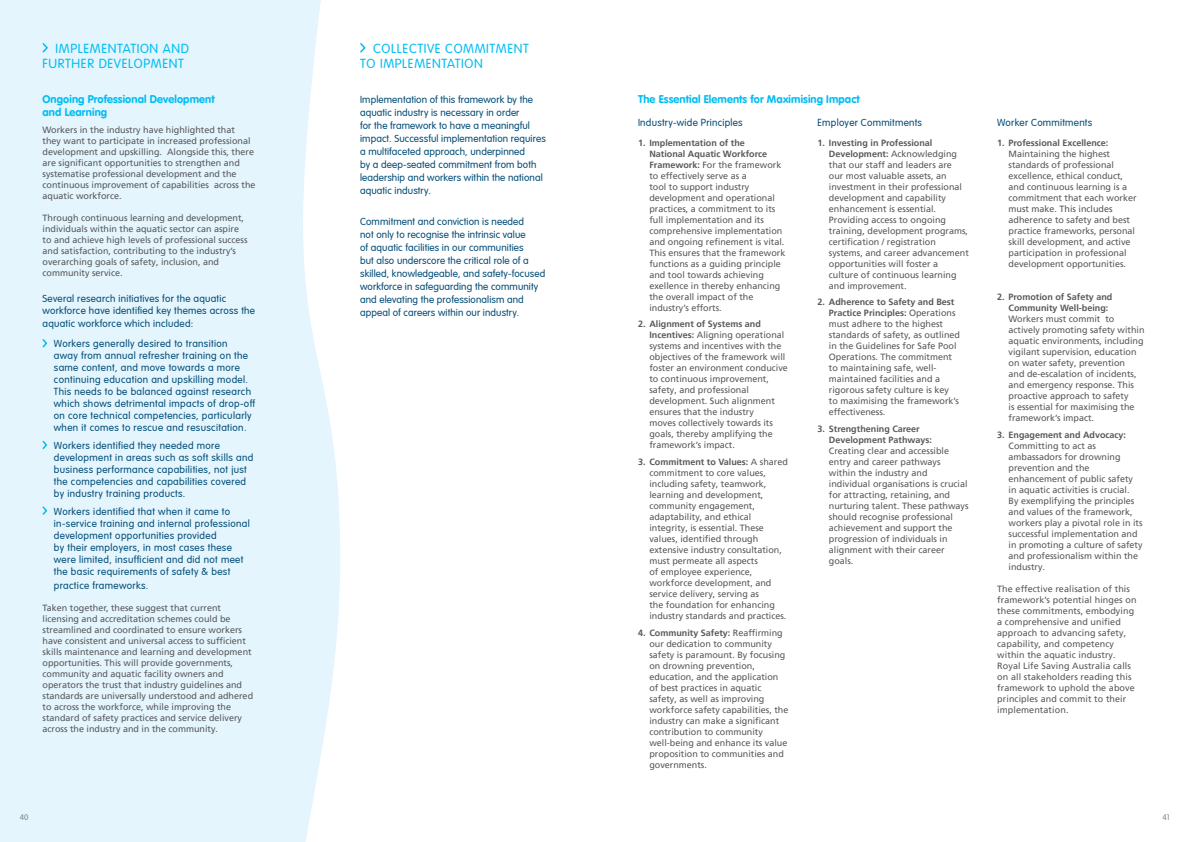
<style>
.page{position:relative;width:1191px;height:842px;background:#fff}
.page>*{position:absolute;margin:0;border:0;box-sizing:border-box;transform-origin:0 0}
.t1{font:300 13px/15px "VAG Rounded Std";letter-spacing:.05em;color:#00bdf2}
.t2{font:700 11px/13px "VAG Rounded LT Pro";letter-spacing:.01em;color:#00bdf2}
.t3{font:300 10px/12px "VAG Rounded LT Pro";letter-spacing:.025em;color:#004b76}
.t4{font:9px/11px "Frutiger LT Pro";color:#58595b}
.t5{font:700 9px/11px "Frutiger LT Pro";color:#58595b}
.t6{font:300 8px "VAG Rounded Std";color:#808285}
.s1{font-weight:700}
</style>
<div class="page">
<div style="left:0;top:0;width:340px;height:842px;background:#e4f5fd"></div>
<svg style="left:41px;top:338px;width:7px;height:11px"></svg>
<svg style="left:41px;top:439px;width:7px;height:11px"></svg>
<svg style="left:41px;top:505px;width:7px;height:11px"></svg>
<svg style="left:41px;top:42px;width:8px;height:12px"></svg>
<svg style="left:360px;top:43px;width:6px;height:10px"></svg>
<h1 class="t1" style="left:43px;top:41px;width:148px;text-indent:13px">IMPLEMENTATION AND<br>FURTHER DEVELOPMENT</h1>
<h1 class="t1" style="left:360px;top:41px;width:170px;text-indent:13px">COLLECTIVE COMMITMENT<br>TO IMPLEMENTATION</h1>
<p class="t2" style="left:43px;top:93px;width:174px">Ongoing Professional Development and Learning</p>
<p class="t4" style="left:43px;top:125px;width:215px">Workers in the industry have highlighted that<br>they want to participate in increased professional development and upskilling. Alongside this, there are significant opportunities to strengthen and systematise professional development and the continuous improvement of capabilities across the aquatic workforce.</p>
<p class="t4" style="left:43px;top:213px;width:207px">Through continuous learning and development, individuals within the aquatic sector can aspire to and achieve high levels of professional success and satisfaction, contributing to the industry’s overarching goals of safety, inclusion, and community service.</p>
<p class="t3" style="left:43px;top:293px;width:214px">Several research initiatives for the aquatic workforce have identified key themes across the</p>
<p class="t3" style="left:54px;top:313px;width:175px;line-height:20.5px;text-indent:-11px">aquatic workforce which included:<br>Workers generally desired to transition</p>
<p class="t3" style="left:54px;top:350px;width:203px">away from annual refresher training on the same content, and move towards a more continuing education and upskilling model.<br>This needs to be balanced against research which shows detrimental impacts of drop-off on core technical competencies, particularly when it comes to rescue and resuscitation.</p>
<p class="t3" style="left:54px;top:440px;width:201px">Workers identified they needed more development in areas such as soft skills and business performance capabilities, not just the competencies and capabilities covered by industry training products.</p>
<p class="t3" style="left:54px;top:506px;width:197px">Workers identified that when it came to in-service training and internal professional development opportunities provided<br>by their employers, in most cases these were limited, insufficient and did not meet the basic requirements of safety &amp; best</p>
<p class="t3" style="left:54px;top:580px;width:96px">practice frameworks.</p>
<p class="t4" style="left:43px;top:602px;width:212px">Taken together, these suggest that current licensing and accreditation schemes could be streamlined and coordinated to ensure workers have consistent and universal access to sufficient skills maintenance and learning and development opportunities. This will provide governments, community and aquatic facility owners and operators the trust that industry guidelines and standards are universally understood and adhered to across the workforce, while improving the standard of safety practices and service delivery across the industry and in the community.</p>
<p class="t3" style="left:360px;top:93px;width:187px;line-height:13px">Implementation of this framework by the aquatic industry is necessary in order<br>for the framework to have a meaningful impact. Successful implementation requires a multifaceted approach, underpinned<br>by a deep-seated commitment from both leadership and workers within the national aquatic industry.</p>
<p class="t3" style="left:360px;top:216px;width:187px;line-height:13px">Commitment and conviction is needed<br>not only to recognise the intrinsic value<br>of aquatic facilities in our communities<br>but also underscore the critical role of a skilled, knowledgeable, and safety-focused workforce in safeguarding the community and elevating the professionalism and appeal of careers within our industry.</p>
<p class="t2" style="left:638px;top:93px;width:223px">The Essential Elements for Maximising Impact</p>
<p class="t3" style="left:638px;top:117px;width:106px">Industry-wide Principles</p>
<p class="t4" style="left:649px;top:137px;width:138px;text-indent:-11px"><span class="s1">1. Implementation of the<br>National Aquatic Workforce<br>Framework:</span> For the framework to effectively serve as a<br>tool to support industry development and operational practices, a commitment to its full implementation and its comprehensive implementation and ongoing refinement is vital.<br>This ensures that the framework functions as a guiding principle and tool towards achieving exellence in thereby enhancing the overall impact of the industry’s efforts.</p>
<p class="t4" style="left:649px;top:319px;width:140px;text-indent:-11px"><span class="s1">2. Alignment of Systems and<br>Incentives:</span> Aligning operational systems and incentives with the objectives of the framework will foster an environment conducive to continuous improvement, safety, and professional development. Such alignment ensures that the industry<br>moves collectively towards its goals, thereby amplifying the framework’s impact.</p>
<p class="t4" style="left:649px;top:456px;width:140px;text-indent:-11px"><span class="s1">3. Commitment to Values:</span> A shared commitment to core values, including safety, teamwork, learning and development, community engagement, adaptability, and ethical integrity, is essential. These values, identified through extensive industry consultation, must permeate all aspects<br>of employee experience, workforce development, and service delivery, serving as<br>the foundation for enhancing industry standards and practices.</p>
<p class="t4" style="left:649px;top:627px;width:141px;text-indent:-11px"><span class="s1">4. Community Safety:</span> Reaffirming our dedication to community safety is paramount. By focusing on drowning prevention, education, and the application of best practices in aquatic safety, as well as improving workforce safety capabilities, the industry can make a significant contribution to community well-being and enhance its value proposition to communities and governments.</p>
<p class="t3" style="left:817px;top:117px;width:106px">Employer Commitments</p>
<p class="t4" style="left:829px;top:137px;width:141px;text-indent:-11px"><span class="s1">1. Investing in Professional<br>Development:</span> Acknowledging that our staff and leaders are<br>our most valuable assets, an investment in their professional development and capability enhancement is essential.<br>Providing access to ongoing training, development programs, certification / registration systems, and career advancement opportunities will foster a culture of continuous learning and improvement.</p>
<p class="t4" style="left:829px;top:297px;width:133px;text-indent:-11px"><span class="s1">2. Adherence to Safety and Best<br>Practice Principles:</span> Operations must adhere to the highest standards of safety, as outlined in the Guidelines for Safe Pool<br>Operations. The commitment to maintaining safe, well&shy;maintained facilities and a rigorous safety culture is key to maximising the framework’s effectiveness.</p>
<p class="t5" style="left:829px;top:423px;width:105px;text-indent:-11px">3. Strengthening Career<br>Development Pathways:</p>
<p class="t4" style="left:829px;top:445px;width:141px">Creating clear and accessible entry and career pathways within the industry and individual organisations is crucial for attracting, retaining, and nurturing talent. These pathways should recognise professional achievement and support the progression of individuals in alignment with their career goals.</p>
<p class="t3" style="left:997px;top:117px;width:97px">Worker Commitments</p>
<p class="t5" style="left:997px;top:137px;width:113px">1. Professional Excellence:</p>
<p class="t4" style="left:1008px;top:148px;width:130px">Maintaining the highest standards of professional excellence, ethical conduct, and continuous learning is a commitment that each worker must make. This includes adherence to safety and best practice frameworks, personal skill development, and active participation in professional development opportunities.</p>
<p class="t5" style="left:1008px;top:291px;width:105px;text-indent:-11px">2. Promotion of Safety and<br>Community Well-being:</p>
<p class="t4" style="left:1008px;top:313px;width:138px">Workers must commit to actively promoting safety within aquatic environments, including vigilant supervision, education on water safety, prevention<br>and de-escalation of incidents, and emergency response. This proactive approach to safety<br>is essential for maximising the framework’s impact.</p>
<p class="t5" style="left:997px;top:429px;width:130px">3. Engagement and Advocacy:</p>
<p class="t4" style="left:1008px;top:440px;width:136px">Committing to act as ambassadors for drowning prevention and the enhancement of public safety in aquatic activities is crucial.<br>By exemplifying the principles and values of the framework, workers play a pivotal role in its successful implementation and in promoting a culture of safety and professionalism within the industry.</p>
<p class="t4" style="left:997px;top:583px;width:141px">The effective realisation of this framework’s potential hinges on these commitments, embodying a comprehensive and unified approach to advancing safety, capability, and competency within the aquatic industry.<br>Royal Life Saving Australia calls on all stakeholders reading this framework to uphold the above principles and commit to their implementation.</p>
<p class="t6" style="left:20px;top:812px;width:10px">40</p>
<p class="t6" style="left:1162px;top:812px;width:9px">41</p>
</div>
